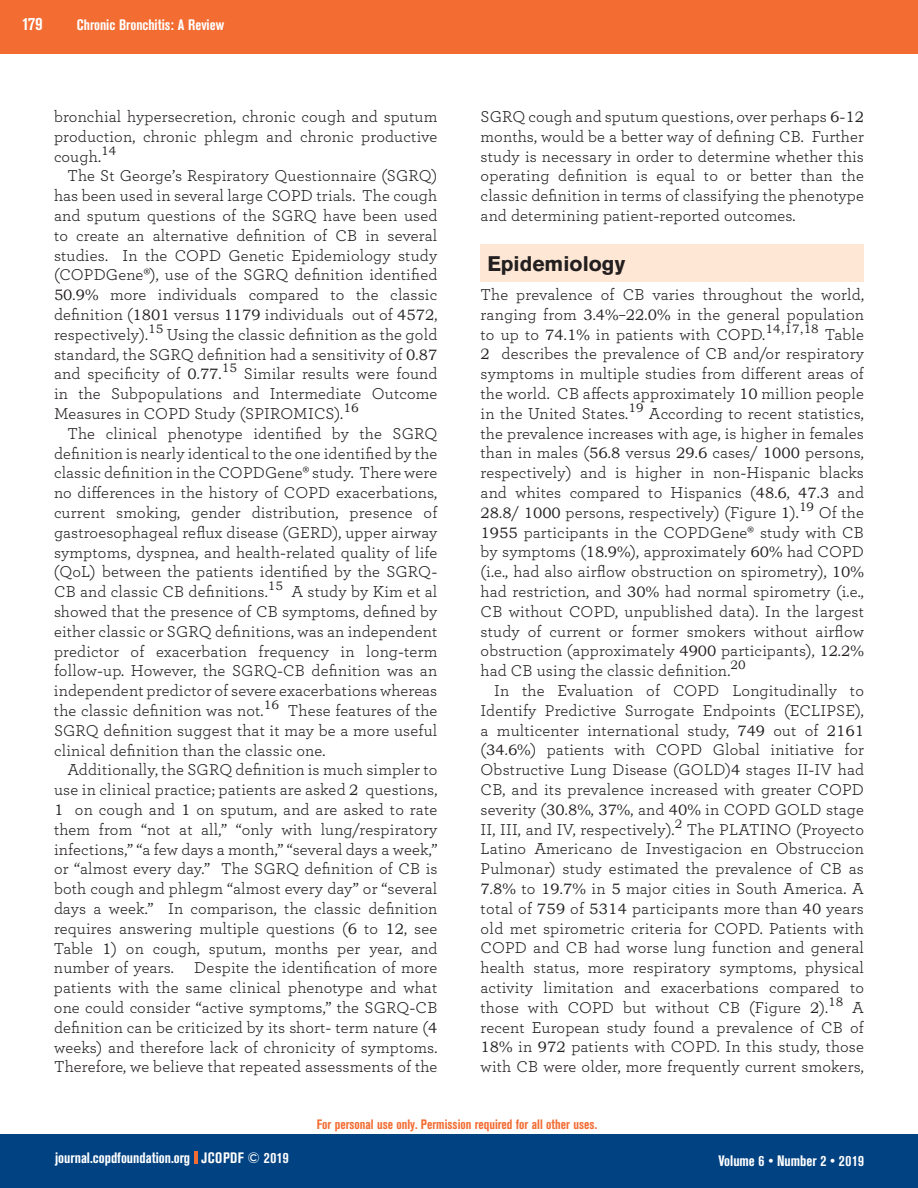
<style>
.page{position:relative;width:918px;height:1188px;background:#fff}
.page>*{position:absolute;margin:0;border:0;box-sizing:border-box;transform-origin:0 0}
.t1{font:700 21px "Akzidenz Grotesk BE";color:#231f20}
.t2{font:700 condensed 18px "Akzidenz Grotesk BE";color:#fff}
.t3{font:16.5px/19.8px "Breathe";letter-spacing:.01em;color:#231f20;text-align:justify}
.t4{font:700 condensed 15px "Akzidenz Grotesk BE";color:#fff}
.t5{font:700 condensed 13.5px "Akzidenz Grotesk BE";color:#f36c32}
.s1{font-family:"Bookman Old Style";font-size:15px}
</style>
<div class="page">
<div style="left:0;top:1134px;width:918px;height:54px;background:#004282"></div>
<div style="left:0;top:0;width:918px;height:54px;background:#f36c32"></div>
<svg style="left:194px;top:1152px;width:3px;height:12px"></svg>
<div style="left:481px;top:244px;width:383px;height:38px;background:#fee7d4"></div>
<p class="t2" style="left:22px;top:13px;width:22px">179</p>
<p class="t4" style="left:77px;top:16px;width:149px">Chronic Bronchitis: A Review</p>
<p class="t3" style="left:54px;top:106px;width:385px">bronchial hypersecretion, chronic cough and sputum production, chronic phlegm and chronic productive cough.<sup>14</sup></p>
<p class="t3" style="left:54px;top:165px;width:385px;text-indent:14px">The St George’s Respiratory Questionnaire (SGRQ) has been used in several large COPD trials. The cough and sputum questions of the SGRQ have been used to create an alternative definition of CB in several studies. In the COPD Genetic Epidemiology study (COPDGene®), use of the SGRQ definition identified <span class="s1">50</span>.<span class="s1">9%</span> more individuals compared to the classic definition (<span class="s1">1801</span> versus <span class="s1">1179</span> individuals out of <span class="s1">4572</span>, respectively).<sup>15</sup> Using the classic definition as the gold standard, the SGRQ definition had a sensitivity of <span class="s1">0</span>.<span class="s1">87 </span>and specificity of <span class="s1">0</span>.<span class="s1">77</span>.<sup>15</sup> Similar results were found in the Subpopulations and Intermediate Outcome Measures in COPD Study (SPIROMICS).<sup>16</sup></p>
<p class="t3" style="left:54px;top:423px;width:385px;text-indent:14px">The clinical phenotype identified by the SGRQ definition is nearly identical to the one identified by the classic definition in the COPDGene® study. There were no differences in the history of COPD exacerbations, current smoking, gender distribution, presence of gastroesophageal reflux disease (GERD), upper airway symptoms, dyspnea, and health<span class="s1">-</span>related quality of life (QoL) between the patients identified by the SGRQ<span class="s1">-</span>CB and classic CB definitions.<sup>15</sup> A study by Kim et al showed that the presence of CB symptoms, defined by either classic or SGRQ definitions, was an independent predictor of exacerbation frequency in long<span class="s1">-</span>term follow<span class="s1">-</span>up. However, the SGRQ<span class="s1">-</span>CB definition was an independent predictor of severe exacerbations whereas the classic definition was not.<sup>16</sup> These features of the SGRQ definition suggest that it may be a more useful clinical definition than the classic one.</p>
<p class="t3" style="left:54px;top:759px;width:385px;text-indent:14px">Additionally, the SGRQ definition is much simpler to use in clinical practice; patients are asked <span class="s1">2</span> questions, <span class="s1">1</span> on cough and <span class="s1">1</span> on sputum, and are asked to rate them from “not at all,” “only with lung/respiratory infections,” “a few days a month,” “several days a week,” or “almost every day.” The SGRQ definition of CB is both cough and phlegm “almost every day” or “several days a week.” In comparison, the classic definition requires answering multiple questions (<span class="s1">6</span> to <span class="s1">12</span>, see Table <span class="s1">1</span>) on cough, sputum, months per year, and number of years. Despite the identification of more patients with the same clinical phenotype and what one could consider “active symptoms,” the SGRQ<span class="s1">-</span>CB definition can be criticized by its short<span class="s1">-</span> term nature (<span class="s1">4 </span>weeks) and therefore lack of chronicity of symptoms.<br>Therefore, we believe that repeated assessments of the</p>
<p class="t3" style="left:481px;top:106px;width:385px">SGRQ cough and sputum questions, over perhaps <span class="s1">6-12 </span>months, would be a better way of defining CB. Further study is necessary in order to determine whether this operating definition is equal to or better than the classic definition in terms of classifying the phenotype and determining patient<span class="s1">-</span>reported outcomes.</p>
<p class="t1" style="left:487px;top:251px;width:139px">Epidemiology</p>
<p class="t3" style="left:481px;top:284px;width:385px">The prevalence of CB varies throughout the world, ranging from <span class="s1">3</span>.<span class="s1">4%</span>–<span class="s1">22</span>.<span class="s1">0%</span> in the general population to up to <span class="s1">74</span>.<span class="s1">1%</span> in patients with COPD.<sup>14,17,18</sup> Table <span class="s1">2</span> describes the prevalence of CB and/or respiratory symptoms in multiple studies from different areas of the world. CB affects approximately <span class="s1">10</span> million people in the United States.<sup>19</sup> According to recent statistics, the prevalence increases with age, is higher in females than in males (<span class="s1">56</span>.<span class="s1">8</span> versus <span class="s1">29</span>.<span class="s1">6</span> cases/ <span class="s1">1000</span> persons, respectively) and is higher in non<span class="s1">-</span>Hispanic blacks and whites compared to Hispanics (<span class="s1">48</span>.<span class="s1">6</span>, <span class="s1">47</span>.<span class="s1">3</span> and <span class="s1">28</span>.<span class="s1">8</span>/ <span class="s1">1000</span> persons, respectively) (Figure <span class="s1">1</span>).<sup>19</sup> Of the <span class="s1">1955</span> participants in the COPDGene® study with CB by symptoms (<span class="s1">18</span>.<span class="s1">9%</span>), approximately <span class="s1">60%</span> had COPD (i.e., had also airflow obstruction on spirometry), <span class="s1">10% </span>had restriction, and <span class="s1">30%</span> had normal spirometry (i.e., CB without COPD, unpublished data). In the largest study of current or former smokers without airflow obstruction (approximately <span class="s1">4900</span> participants), <span class="s1">12</span>.<span class="s1">2% </span>had CB using the classic definition.<sup>20</sup></p>
<p class="t3" style="left:481px;top:680px;width:385px;text-indent:14px">In the Evaluation of COPD Longitudinally to Identify Predictive Surrogate Endpoints (ECLIPSE), a multicenter international study, <span class="s1">749</span> out of <span class="s1">2161 </span>(<span class="s1">34</span>.<span class="s1">6%</span>) patients with COPD Global initiative for Obstructive Lung Disease (GOLD)<span class="s1">4</span> stages II<span class="s1">-</span>IV had CB, and its prevalence increased with greater COPD severity (<span class="s1">30</span>.<span class="s1">8%</span>, <span class="s1">37%</span>, and <span class="s1">40%</span> in COPD GOLD stage II, III, and IV, respectively).<sup>2</sup> The PLATINO (Proyecto Latino Americano de Investigacion en Obstruccion Pulmonar) study estimated the prevalence of CB as <span class="s1">7</span>.<span class="s1">8%</span> to <span class="s1">19</span>.<span class="s1">7%</span> in <span class="s1">5</span> major cities in South America. A total of <span class="s1">759</span> of <span class="s1">5314</span> participants more than <span class="s1">40</span> years old met spirometric criteria for COPD. Patients with COPD and CB had worse lung function and general health status, more respiratory symptoms, physical activity limitation and exacerbations compared to those with COPD but without CB (Figure <span class="s1">2</span>).<sup>18</sup> A recent European study found a prevalence of CB of <span class="s1">18%</span> in <span class="s1">972</span> patients with COPD. In this study, those with CB were older, more frequently current smokers,</p>
<p class="t5" style="left:317px;top:1117px;width:282px">For personal use only. Permission required for all other uses.</p>
<p class="t4" style="left:55px;top:1149px;width:235px">journal.copdfoundation.org JCOPDF © 2019</p>
<p class="t4" style="left:719px;top:1152px;width:147px">Volume 6 • Number 2 • 2019</p>
</div>
